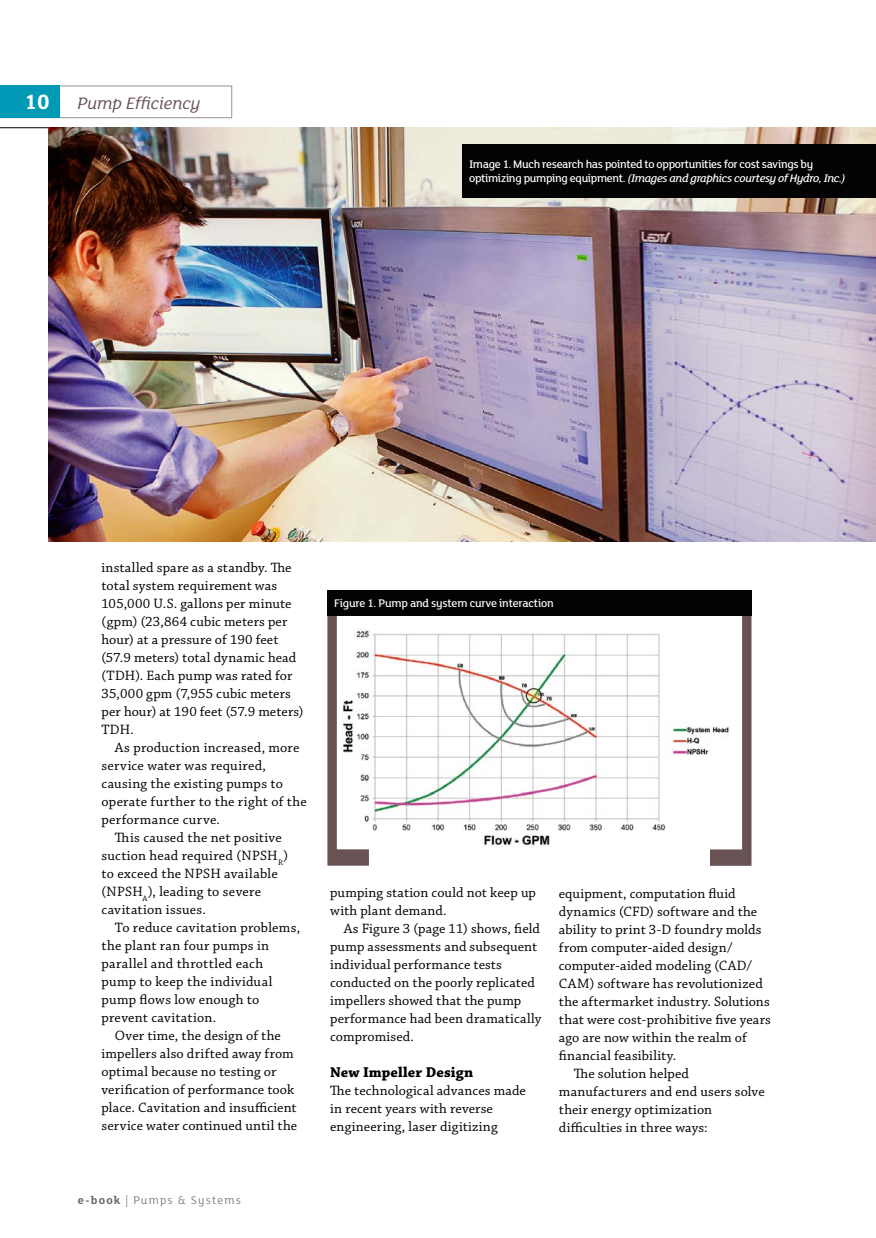
<style>
.page{position:relative;width:876px;height:1238px;background:#fff}
.page>*{position:absolute;margin:0;border:0;box-sizing:border-box;transform-origin:0 0}
.t1{font:italic 18px "FS Lola";color:#685254}
.t2{font:700 15px "Chaparral Pro";letter-spacing:.01em;color:#000}
.t3{font:14.25px/18px "Chaparral Pro";letter-spacing:.01em;color:#000}
.t4{font:500 12px/13.5px "FS Lola";letter-spacing:-.02em;color:#fff}
.t5{font:12px "FS Lola";letter-spacing:.1em;color:#808080}
.s1{font-weight:700;font-style:normal;font-size:22.5px;color:#fff}
.s2{font-style:italic}
.s3{font-weight:700;color:#666767}
</style>
<div class="page">
<hr style="left:0;top:127px;width:876px;height:1px;background:#000">
<svg style="left:59px;top:86px;width:173px;height:32px"></svg>
<div style="left:0;top:86px;width:59px;height:32px;background:#009ab6"></div>
<img style="left:48px;top:128px;width:828px;height:413px">
<div style="left:462px;top:144px;width:414px;height:54px;background:#030303"></div>
<img style="left:369px;top:633px;width:341px;height:212px">
<svg style="left:327px;top:615px;width:42px;height:250px"></svg>
<svg style="left:710px;top:615px;width:41px;height:250px"></svg>
<div style="left:327px;top:590px;width:425px;height:25px;background:#030303"></div>
<p class="t1" style="left:24px;top:91px;width:177px"><span class="s1">10</span> Pump Efficiency</p>
<p class="t4" style="left:469px;top:157px;width:378px">Image 1. Much research has pointed to opportunities for cost savings by optimizing pumping equipment. <span class="s2">(Images and graphics courtesy of Hydro, Inc.)</span></p>
<p class="t3" style="left:102px;top:559px;width:203px">installed spare as a standby. The total system requirement was<br>105,000 U.S. gallons per minute (gpm) (23,864 cubic meters per hour) at a pressure of 190 feet (57.9 meters) total dynamic head (TDH). Each pump was rated for<br>35,000 gpm (7,955 cubic meters per hour) at 190 feet (57.9 meters)<br>TDH.</p>
<p class="t3" style="left:115px;top:739px;width:186px">As production increased, more</p>
<p class="t3" style="left:102px;top:757px;width:166px">service water was required,</p>
<p class="t3" style="left:102px;top:775px;width:183px">causing the existing pumps to</p>
<p class="t3" style="left:102px;top:793px;width:207px">operate further to the right of the</p>
<p class="t3" style="left:102px;top:811px;width:120px">performance curve.</p>
<p class="t3" style="left:115px;top:829px;width:168px">This caused the net positive</p>
<p class="t3" style="left:102px;top:847px;width:188px">suction head required (NPSH<sub>R</sub>)</p>
<p class="t3" style="left:101px;top:865px;width:178px">to exceed the NPSH available</p>
<p class="t3" style="left:101px;top:883px;width:161px">(NPSH<sub>A</sub>), leading to severe</p>
<p class="t3" style="left:102px;top:901px;width:106px">cavitation issues.</p>
<p class="t3" style="left:115px;top:919px;width:187px">To reduce cavitation problems,</p>
<p class="t3" style="left:102px;top:937px;width:169px">the plant ran four pumps in</p>
<p class="t3" style="left:102px;top:955px;width:163px">parallel and throttled each</p>
<p class="t3" style="left:102px;top:973px;width:172px">pump to keep the individual</p>
<p class="t3" style="left:102px;top:991px;width:159px">pump flows low enough to</p>
<p class="t3" style="left:102px;top:1009px;width:116px">prevent cavitation.</p>
<p class="t3" style="left:115px;top:1027px;width:167px">Over time, the design of the</p>
<p class="t3" style="left:102px;top:1045px;width:194px">impellers also drifted away from</p>
<p class="t3" style="left:102px;top:1063px;width:176px">optimal because no testing or</p>
<p class="t3" style="left:102px;top:1081px;width:194px">verification of performance took</p>
<p class="t3" style="left:102px;top:1099px;width:197px">place. Cavitation and insufficient</p>
<p class="t3" style="left:102px;top:1117px;width:197px">service water continued until the</p>
<p class="t4" style="left:334px;top:596px;width:221px">Figure 1. Pump and system curve interaction</p>
<p class="t3" style="left:330px;top:883px;width:207px">pumping station could not keep up with plant demand.</p>
<p class="t3" style="left:330px;top:919px;width:213px;text-indent:13px">As Figure 3 (page 11) shows, field pump assessments and subsequent individual performance tests conducted on the poorly replicated impellers showed that the pump performance had been dramatically compromised.</p>
<p class="t2" style="left:330px;top:1063px;width:145px">New Impeller Design</p>
<p class="t3" style="left:330px;top:1081px;width:197px">The technological advances made in recent years with reverse engineering, laser digitizing</p>
<p class="t3" style="left:559px;top:884px;width:178px">equipment, computation fluid</p>
<p class="t3" style="left:559px;top:902px;width:200px">dynamics (CFD) software and the</p>
<p class="t3" style="left:559px;top:920px;width:204px">ability to print 3-D foundry molds</p>
<p class="t3" style="left:559px;top:938px;width:175px">from computer-aided design/</p>
<p class="t3" style="left:559px;top:956px;width:195px">computer-aided modeling (CAD/</p>
<p class="t3" style="left:559px;top:974px;width:205px">CAM) software has revolutionized</p>
<p class="t3" style="left:559px;top:992px;width:213px">the aftermarket industry. Solutions</p>
<p class="t3" style="left:559px;top:1010px;width:214px">that were cost-prohibitive five years</p>
<p class="t3" style="left:559px;top:1028px;width:190px">ago are now within the realm of</p>
<p class="t3" style="left:559px;top:1046px;width:119px">financial feasibility.</p>
<p class="t3" style="left:574px;top:1064px;width:117px">The solution helped</p>
<p class="t3" style="left:559px;top:1082px;width:207px">manufacturers and end users solve</p>
<p class="t3" style="left:559px;top:1100px;width:155px">their energy optimization</p>
<p class="t3" style="left:559px;top:1118px;width:150px">difficulties in three ways:</p>
<p class="t5" style="left:78px;top:1192px;width:165px"><span class="s3">e-book</span> | Pumps &amp; Systems</p>
</div>
